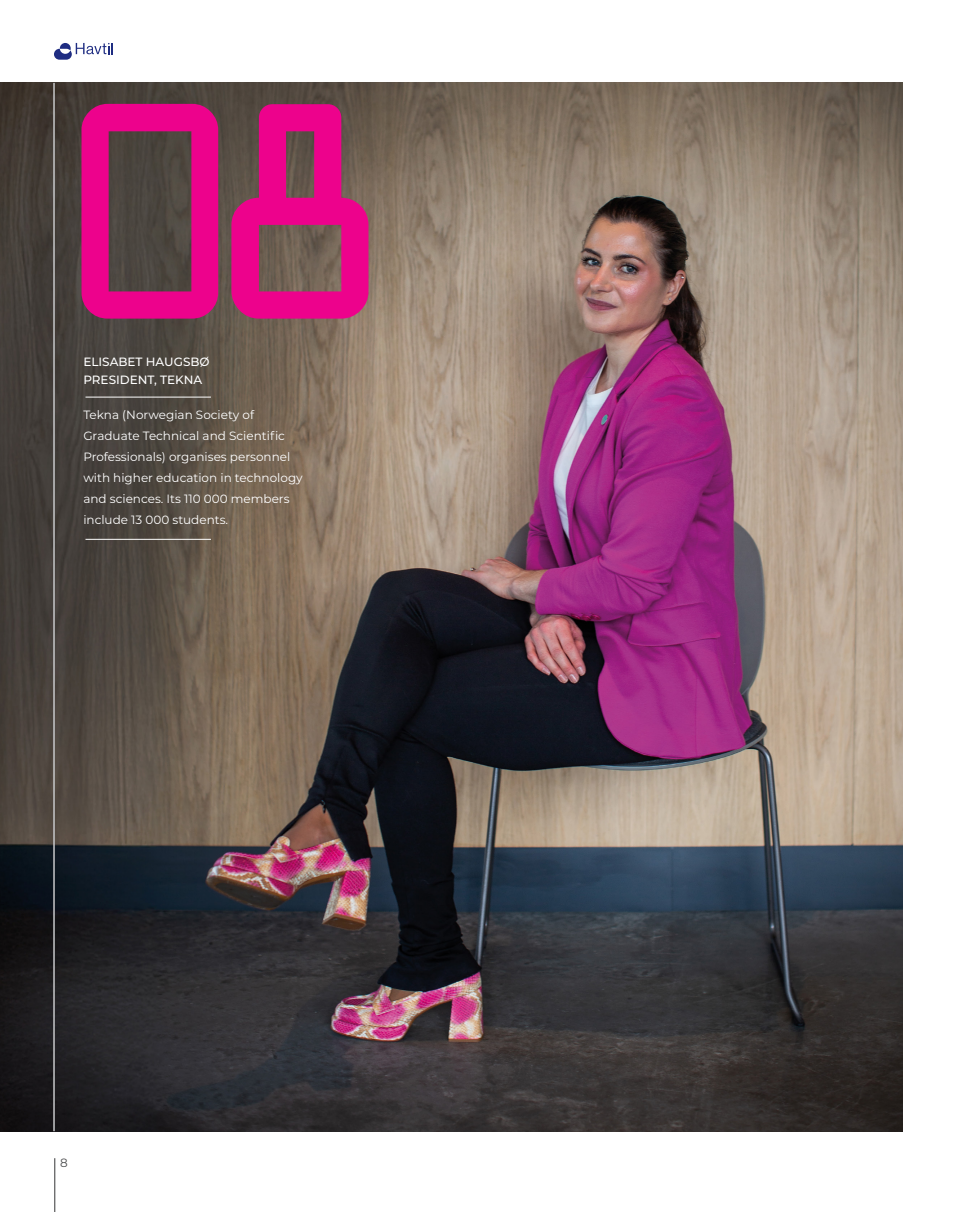
<style>
.page{position:relative;width:957px;height:1212px;background:#fff}
.page>*{position:absolute;margin:0;border:0;box-sizing:border-box;transform-origin:0 0}
.t1{font:330.9px "OCRA Extended";color:#ed028c}
.t2{font:12px/21px "Montserrat";color:#fff}
.t3{font:500 12px "Montserrat";color:#fff}
.t4{font:12px "Montserrat";color:#4b4c4d}
</style>
<div class="page">
<svg style="left:54px;top:43px;width:59px;height:17px"></svg>
<hr style="left:54px;top:1158px;width:1px;height:54px;background:#4b4c4d">
<img style="left:0;top:83px;width:903px;height:1048px">
<hr style="left:85px;top:397px;width:126px;height:1px;background:#fff">
<hr style="left:85px;top:539px;width:126px;height:1px;background:#fff">
<hr style="left:53px;top:83px;width:2px;height:1048px;background:#c7c8ca">
<p class="t1" style="left:49px;top:35px;width:352px">08</p>
<p class="t3" style="left:83px;top:353px;width:128px">ELISABET HAUGSBØ</p>
<p class="t3" style="left:83px;top:371px;width:121px">PRESIDENT, TEKNA</p>
<p class="t2" style="left:83px;top:404px;width:221px">Tekna (Norwegian Society of<br>Graduate Technical and Scientific<br>Professionals) organises personnel with higher education in technology and sciences. Its 110 000 members include 13 000 students.</p>
<p class="t4" style="left:60px;top:1155px;width:9px">8</p>
</div>
